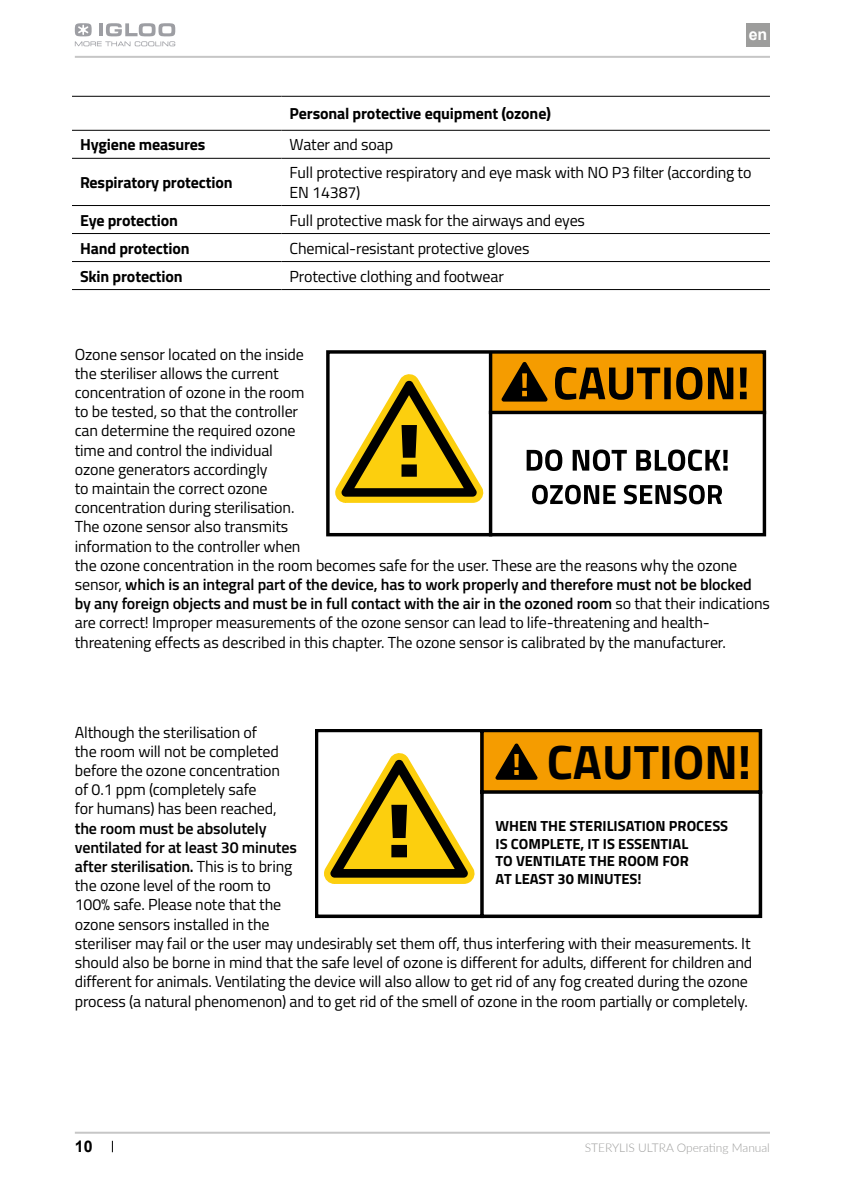
<style>
.page{position:relative;width:842px;height:1191px;background:#fff}
.page>*{position:absolute;margin:0;border:0;box-sizing:border-box;transform-origin:0 0}
.t1{font:700 48.4px "Titillium";color:#000}
.t2{font:16px/19.2px "Titillium";letter-spacing:-.01em;color:#000}
.t3{font:700 16px "Titillium";letter-spacing:-.01em;color:#000}
.t4{font:700 16px "Arial";color:#000}
.t5{font:700 16px "Arial";color:#fff}
.t6{font:700 14.6px/17.6px "Titillium";color:#000}
.t7{font:300 12px "Lato";color:#9d9d9c}
.s1{font-weight:600}
</style>
<div class="page">
<hr style="left:75px;top:56px;width:695px;height:2px;background:#c6c6c6">
<hr style="left:75px;top:1131px;width:695px;height:2px;background:#c6c6c6">
<div style="left:746px;top:23px;width:24px;height:23px;background:#9d9d9c"></div>
<svg style="left:112px;top:1140px;width:1px;height:12px"></svg>
<svg style="left:75px;top:23px;width:100px;height:23px"></svg>
<svg style="left:315px;top:730px;width:447px;height:188px"></svg>
<svg style="left:320px;top:750px;width:160px;height:140px"></svg>
<svg style="left:495px;top:743px;width:43px;height:37px;background:#7d4f00"></svg>
<div style="left:489px;top:351px;width:276px;height:61px;background:#f59c00"></div>
<hr style="left:489px;top:411px;width:277px;height:3px;background:#000">
<div style="left:326px;top:350px;width:440px;height:186px;border:3px solid #000"></div>
<svg style="left:532px;top:485px;width:190px;height:19px"></svg>
<svg style="left:527px;top:449px;width:201px;height:22px"></svg>
<hr style="left:489px;top:352px;width:3px;height:184px;background:#000">
<svg style="left:555px;top:367px;width:192px;height:33px"></svg>
<svg style="left:501px;top:362px;width:47px;height:39px"></svg>
<div style="left:522px;top:373px;width:5px;height:15px;background:#f59c00"></div>
<svg style="left:335px;top:371px;width:154px;height:138px"></svg>
<hr style="left:72px;top:205px;width:210px;height:1px;background:#000">
<hr style="left:282px;top:205px;width:488px;height:1px;background:#000">
<hr style="left:72px;top:233px;width:210px;height:1px;background:#000">
<hr style="left:282px;top:233px;width:488px;height:1px;background:#000">
<hr style="left:72px;top:261px;width:210px;height:1px;background:#000">
<hr style="left:282px;top:261px;width:488px;height:1px;background:#000">
<hr style="left:72px;top:289px;width:210px;height:1px;background:#000">
<hr style="left:282px;top:289px;width:488px;height:1px;background:#000">
<hr style="left:72px;top:158px;width:210px;height:1px;background:#000">
<hr style="left:282px;top:158px;width:488px;height:1px;background:#000">
<hr style="left:72px;top:96px;width:210px;height:1px;background:#000">
<hr style="left:282px;top:96px;width:488px;height:1px;background:#000">
<hr style="left:72px;top:130px;width:210px;height:1px;background:#000">
<hr style="left:282px;top:130px;width:488px;height:1px;background:#000">
<p class="t3" style="left:290px;top:101px;width:263px">Personal protective equipment (ozone)</p>
<p class="t5" style="left:749px;top:23px;width:20px">en</p>
<p class="t3" style="left:80px;top:132px;width:127px">Hygiene measures</p>
<p class="t2" style="left:290px;top:134px;width:105px">Water and soap</p>
<p class="t3" style="left:80px;top:170px;width:154px">Respiratory protection</p>
<p class="t2" style="left:290px;top:162px;width:463px">Full protective respiratory and eye mask with NO P3 filter (according to<br>EN 14387)</p>
<p class="t3" style="left:80px;top:208px;width:99px">Eye protection</p>
<p class="t2" style="left:290px;top:209px;width:297px">Full protective mask for the airways and eyes</p>
<p class="t3" style="left:80px;top:236px;width:111px">Hand protection</p>
<p class="t2" style="left:290px;top:237px;width:241px">Chemical-resistant protective gloves</p>
<p class="t3" style="left:80px;top:264px;width:104px">Skin protection</p>
<p class="t2" style="left:290px;top:265px;width:216px">Protective clothing and footwear</p>
<p class="t2" style="left:75px;top:343px;width:696px">Ozone sensor located on the inside<br>the steriliser allows the current<br>concentration of ozone in the room<br>to be tested, so that the controller<br>can determine the required ozone<br>time and control the individual<br>ozone generators accordingly<br>to maintain the correct ozone<br>concentration during sterilisation.<br>The ozone sensor also transmits<br>information to the controller when<br>the ozone concentration in the room becomes safe for the user. These are the reasons why the ozone sensor, <span class="s1">which is an integral part of the device, has to work properly and therefore must not be blocked by any foreign objects and must be in full contact with the air in the ozoned room</span> so that their indications are correct! Improper measurements of the ozone sensor can lead to life-threatening and health&shy;threatening effects as described in this chapter. The ozone sensor is calibrated by the manufacturer.</p>
<p class="t2" style="left:75px;top:721px;width:207px">Although the sterilisation of the room will not be completed before the ozone concentration of 0.1 ppm (completely safe<br>for humans) has been reached,</p>
<p class="t2" style="left:75px;top:817px;width:679px"><span class="s1">the room must be absolutely<br>ventilated for at least 30 minutes<br>after sterilisation.</span> This is to bring<br>the ozone level of the room to<br>100% safe. Please note that the<br>ozone sensors installed in the<br>steriliser may fail or the user may undesirably set them off, thus interfering with their measurements. It should also be borne in mind that the safe level of ozone is different for adults, different for children and different for animals. Ventilating the device will also allow to get rid of any fog created during the ozone process (a natural phenomenon) and to get rid of the smell of ozone in the room partially or completely.</p>
<h1 class="t1" style="left:547px;top:725px;width:206px">CAUTION!</h1>
<p class="t6" style="left:495px;top:816px;width:234px">WHEN THE STERILISATION PROCESS<br>IS COMPLETE, IT IS ESSENTIAL<br>TO VENTILATE THE ROOM FOR<br>AT LEAST 30 MINUTES!</p>
<p class="t4" style="left:75px;top:1135px;width:19px">10</p>
<p class="t7" style="left:585px;top:1139px;width:187px">STERYLIS ULTRA Operating Manual</p>
</div>
